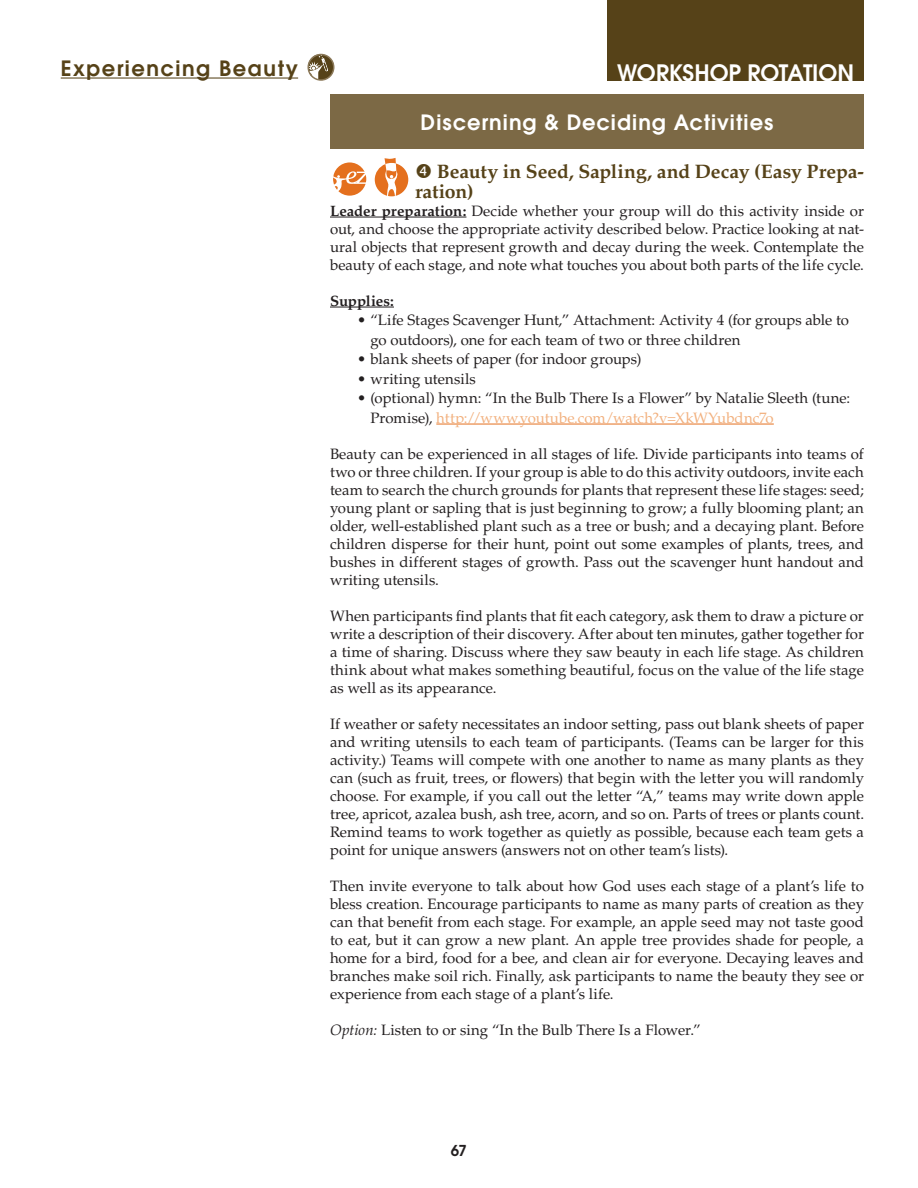
<style>
.page{position:relative;width:918px;height:1188px;background:#fff}
.page>*{position:absolute;margin:0;border:0;box-sizing:border-box;transform-origin:0 0}
.t1{font:600 22.5px "Avant Garde";letter-spacing:-.005em;color:#fff}
.t2{font:600 21px "Avant Garde";letter-spacing:.045em;color:#fff}
.t3{font:600 21px "Avant Garde";letter-spacing:.075em;color:#564218}
.t4{font:700 19.5px/19.5px "Palatino LT Std";letter-spacing:-.005em;color:#564218}
.t5{font:15px/18px "Palatino LT Std";color:#231f20;text-align:justify}
.t6{font:700 15px "Palatino LT Std";letter-spacing:-.01em;color:#231f20}
.t7{font:600 15px "Avant Garde";color:#231f20}
.s1{font-weight:700}
.s2{color:#f2b17f}
.s3{font-style:italic}
</style>
<div class="page">
<hr style="left:61px;top:78px;width:237px;height:1px;background:#564218">
<div style="left:608px;top:0;width:256px;height:81px;background:#564218"></div>
<svg style="left:309px;top:53px;width:26px;height:28px"></svg>
<div style="left:307px;top:54px;width:27px;height:27px;border:2px solid #8b7959;border-radius:50%"></div>
<hr style="left:330px;top:217px;width:136px;height:1px;background:#231f20">
<hr style="left:330px;top:307px;width:64px;height:1px;background:#231f20">
<hr style="left:436px;top:424px;width:338px;height:1px;background:#e4701e">
<div style="left:330px;top:94px;width:534px;height:55px;background:#7c6945"></div>
<div style="left:333px;top:162px;width:33px;height:34px;background:#e4701e;border-radius:50%"></div>
<svg style="left:333px;top:171px;width:34px;height:23px"></svg>
<svg style="left:375px;top:158px;width:33px;height:38px"></svg>
<h2 class="t3" style="left:61px;top:54px;width:239px">Experiencing Beauty</h2>
<h1 class="t1" style="left:617px;top:58px;width:239px">Workshop Rotation</h1>
<h2 class="t2" style="left:421px;top:109px;width:354px">Discerning &amp; Deciding Activities</h2>
<h3 class="t4" style="left:415px;top:162px;width:450px;text-indent:22px">Beauty in Seed, Sapling, and Decay (Easy Prepa&shy;ration)</h3>
<p class="t5" style="left:330px;top:202px;width:535px"><span class="s1">Leader preparation:</span> Decide whether your group will do this activity inside or out, and choose the appropriate activity described below. Practice looking at nat&shy;ural objects that represent growth and decay during the week. Contemplate the beauty of each stage, and note what touches you about both parts of the life cycle.</p>
<p class="t6" style="left:330px;top:292px;width:65px">Supplies:</p>
<p class="t5" style="left:370px;top:310px;width:480px;line-height:19.5px;text-indent:-14px">• “Life Stages Scavenger Hunt,” Attachment: Activity 4 (for groups able to go outdoors), one for each team of two or three children</p>
<p class="t5" style="left:357px;top:350px;width:286px">• blank sheets of paper (for indoor groups)</p>
<p class="t5" style="left:357px;top:370px;width:120px">• writing utensils</p>
<p class="t5" style="left:370px;top:388px;width:481px;line-height:19.5px;text-indent:-14px">• (optional) hymn: “In the Bulb There Is a Flower” by Natalie Sleeth (tune:<br>Promise), <span class="s2">http://www.youtube.com/watch?v=XkWYubdnc7o</span></p>
<p class="t5" style="left:330px;top:445px;width:536px">Beauty can be experienced in all stages of life. Divide participants into teams of two or three children. If your group is able to do this activity outdoors, invite each team to search the church grounds for plants that represent these life stages: seed; young plant or sapling that is just beginning to grow; a fully blooming plant; an older, well-established plant such as a tree or bush; and a decaying plant. Before children disperse for their hunt, point out some examples of plants, trees, and bushes in different stages of growth. Pass out the scavenger hunt handout and writing utensils.</p>
<p class="t5" style="left:330px;top:607px;width:535px">When participants find plants that fit each category, ask them to draw a picture or write a description of their discovery. After about ten minutes, gather together for a time of sharing. Discuss where they saw beauty in each life stage. As children think about what makes something beautiful, focus on the value of the life stage as well as its appearance.</p>
<p class="t5" style="left:330px;top:715px;width:536px">If weather or safety necessitates an indoor setting, pass out blank sheets of paper and writing utensils to each team of participants. (Teams can be larger for this activity.) Teams will compete with one another to name as many plants as they can (such as fruit, trees, or flowers) that begin with the letter you will randomly choose. For example, if you call out the letter “A,” teams may write down apple tree, apricot, azalea bush, ash tree, acorn, and so on. Parts of trees or plants count.<br>Remind teams to work together as quietly as possible, because each team gets a point for unique answers (answers not on other team’s lists).</p>
<p class="t5" style="left:330px;top:877px;width:536px">Then invite everyone to talk about how God uses each stage of a plant’s life to bless creation. Encourage participants to name as many parts of creation as they can that benefit from each stage. For example, an apple seed may not taste good to eat, but it can grow a new plant. An apple tree provides shade for people, a home for a bird, food for a bee, and clean air for everyone. Decaying leaves and branches make soil rich. Finally, ask participants to name the beauty they see or experience from each stage of a plant’s life.</p>
<p class="t5" style="left:330px;top:1021px;width:372px"><span class="s3">Option:</span> Listen to or sing “In the Bulb There Is a Flower.”</p>
<p class="t7" style="left:451px;top:1141px;width:18px">67</p>
</div>
